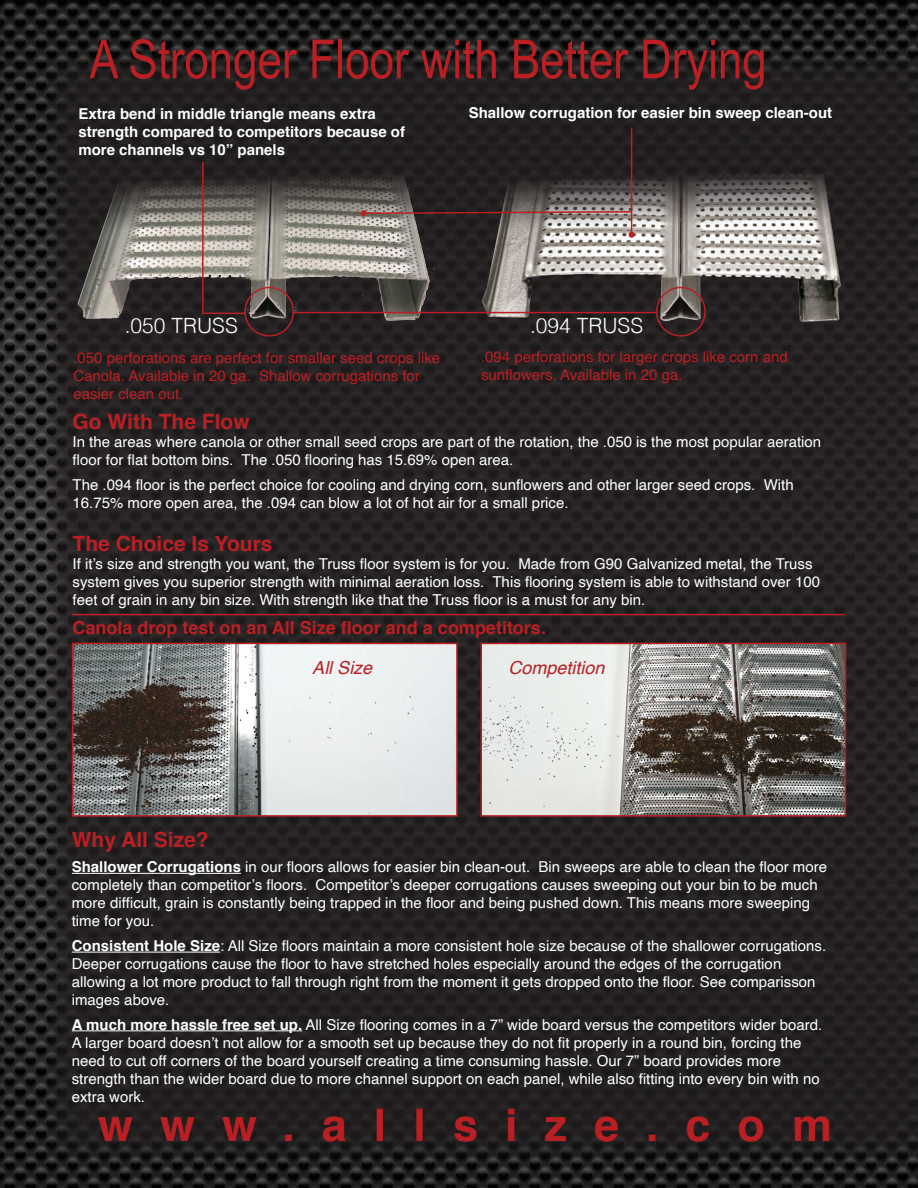
<style>
.page{position:relative;width:918px;height:1188px;background:#fff}
.page>*{position:absolute;margin:0;border:0;box-sizing:border-box;transform-origin:0 0}
.t1{font:54px "Arial Narrow";color:#ba1f24}
.t2{font:700 45px "Helvetica";letter-spacing:.6em;color:#ba1f24}
.t3{font:700 21px "Helvetica";color:#ba1f24}
.t4{font:300 21px "Helvetica";color:#fff}
.t5{font:700 18px "Helvetica";color:#ba1f24}
.t6{font:italic 18px "Helvetica";color:#ba1f24}
.t7{font:15px/18px "Helvetica";color:#fff}
.t8{font:15px/18px "Helvetica";color:#ba1f24}
.t9{font:700 15px/18px "Helvetica";color:#fff}
.s1{font-weight:700}
</style>
<div class="page">
<img style="left:0;top:0;width:918px;height:1188px">
<div style="left:47px;top:54px;width:871px;height:1107px;background:#231f20"></div>
<hr style="left:72px;top:614px;width:773px;height:1px;background:#ba1f24">
<img style="left:75px;top:646px;width:380px;height:168px">
<div style="left:72px;top:643px;width:386px;height:174px;border:2px solid #ba1f24"></div>
<img style="left:484px;top:646px;width:359px;height:168px">
<div style="left:481px;top:643px;width:365px;height:174px;border:2px solid #ba1f24"></div>
<hr style="left:72px;top:873px;width:169px;height:1px;background:#fff">
<hr style="left:72px;top:952px;width:148px;height:1px;background:#fff">
<hr style="left:72px;top:1030px;width:230px;height:1px;background:#fff">
<img style="left:482px;top:174px;width:360px;height:152px">
<img style="left:73px;top:176px;width:364px;height:151px">
<hr style="left:202px;top:313px;width:44px;height:1px;background:#ba1f24">
<hr style="left:202px;top:162px;width:2px;height:151px;background:#ba1f24">
<div style="left:244px;top:287px;width:50px;height:50px;border:2px solid #ba1f24;border-radius:50%"></div>
<hr style="left:292px;top:312px;width:364px;height:1px;background:#ba1f24">
<div style="left:656px;top:287px;width:50px;height:50px;border:2px solid #ba1f24;border-radius:50%"></div>
<hr style="left:631px;top:128px;width:1px;height:107px;background:#ba1f24">
<svg style="left:629px;top:232px;width:6px;height:6px"></svg>
<svg style="left:361px;top:210px;width:272px;height:6px"></svg>
<p class="t1" style="left:89px;top:20px;width:679px">A Stronger Floor with Better Drying</p>
<p class="t9" style="left:78px;top:105px;width:328px">Extra bend in middle triangle means extra strength compared to competitors because of more channels vs 10” panels</p>
<p class="t9" style="left:469px;top:104px;width:365px">Shallow corrugation for easier bin sweep clean-out</p>
<p class="t4" style="left:125px;top:307px;width:115px">.050 TRUSS</p>
<p class="t4" style="left:530px;top:307px;width:115px">.094 TRUSS</p>
<p class="t8" style="left:73px;top:349px;width:368px">.050 perforations are perfect for smaller seed crops like<br>Canola. Available in 20 ga. Shallow corrugations for easier clean out.</p>
<p class="t8" style="left:481px;top:348px;width:308px">.094 perforations for larger crops like corn and sunflowers. Available in 20 ga.</p>
<p class="t3" style="left:73px;top:405px;width:179px">Go With The Flow</p>
<p class="t7" style="left:73px;top:434px;width:750px">In the areas where canola or other small seed crops are part of the rotation, the .050 is the most popular aeration floor for flat bottom bins. The .050 flooring has 15.69% open area.</p>
<p class="t7" style="left:73px;top:476px;width:723px">The .094 floor is the perfect choice for cooling and drying corn, sunflowers and other larger seed crops. With<br>16.75% more open area, the .094 can blow a lot of hot air for a small price.</p>
<p class="t3" style="left:73px;top:527px;width:201px">The Choice Is Yours</p>
<p class="t7" style="left:73px;top:555px;width:749px">If it’s size and strength you want, the Truss floor system is for you. Made from G90 Galvanized metal, the Truss system gives you superior strength with minimal aeration loss. This flooring system is able to withstand over 100 feet of grain in any bin size. With strength like that the Truss floor is a must for any bin.</p>
<p class="t5" style="left:73px;top:613px;width:475px">Canola drop test on an All Size floor and a competitors.</p>
<p class="t6" style="left:312px;top:653px;width:62px">All Size</p>
<p class="t6" style="left:508px;top:653px;width:98px">Competition</p>
<p class="t3" style="left:72px;top:823px;width:138px">Why All Size?</p>
<p class="t7" style="left:72px;top:858px;width:757px"><span class="s1">Shallower Corrugations</span> in our floors allows for easier bin clean-out. Bin sweeps are able to clean the floor more completely than competitor’s floors. Competitor’s deeper corrugations causes sweeping out your bin to be much more difficult, grain is constantly being trapped in the floor and being pushed down. This means more sweeping time for you.</p>
<p class="t7" style="left:72px;top:937px;width:756px"><span class="s1">Consistent Hole Size</span>: All Size floors maintain a more consistent hole size because of the shallower corrugations.<br>Deeper corrugations cause the floor to have stretched holes especially around the edges of the corrugation allowing a lot more product to fall through right from the moment it gets dropped onto the floor. See comparisson images above.</p>
<p class="t7" style="left:72px;top:1016px;width:752px"><span class="s1">A much more hassle free set up.</span> All Size flooring comes in a 7” wide board versus the competitors wider board.<br>A larger board doesn’t not allow for a smooth set up because they do not fit properly in a round bin, forcing the need to cut off corners of the board yourself creating a time consuming hassle. Our 7” board provides more strength than the wider board due to more channel support on each panel, while also fitting into every bin with no extra work.</p>
<p class="t2" style="left:98px;top:1089px;width:736px">www.allsize.com</p>
</div>
